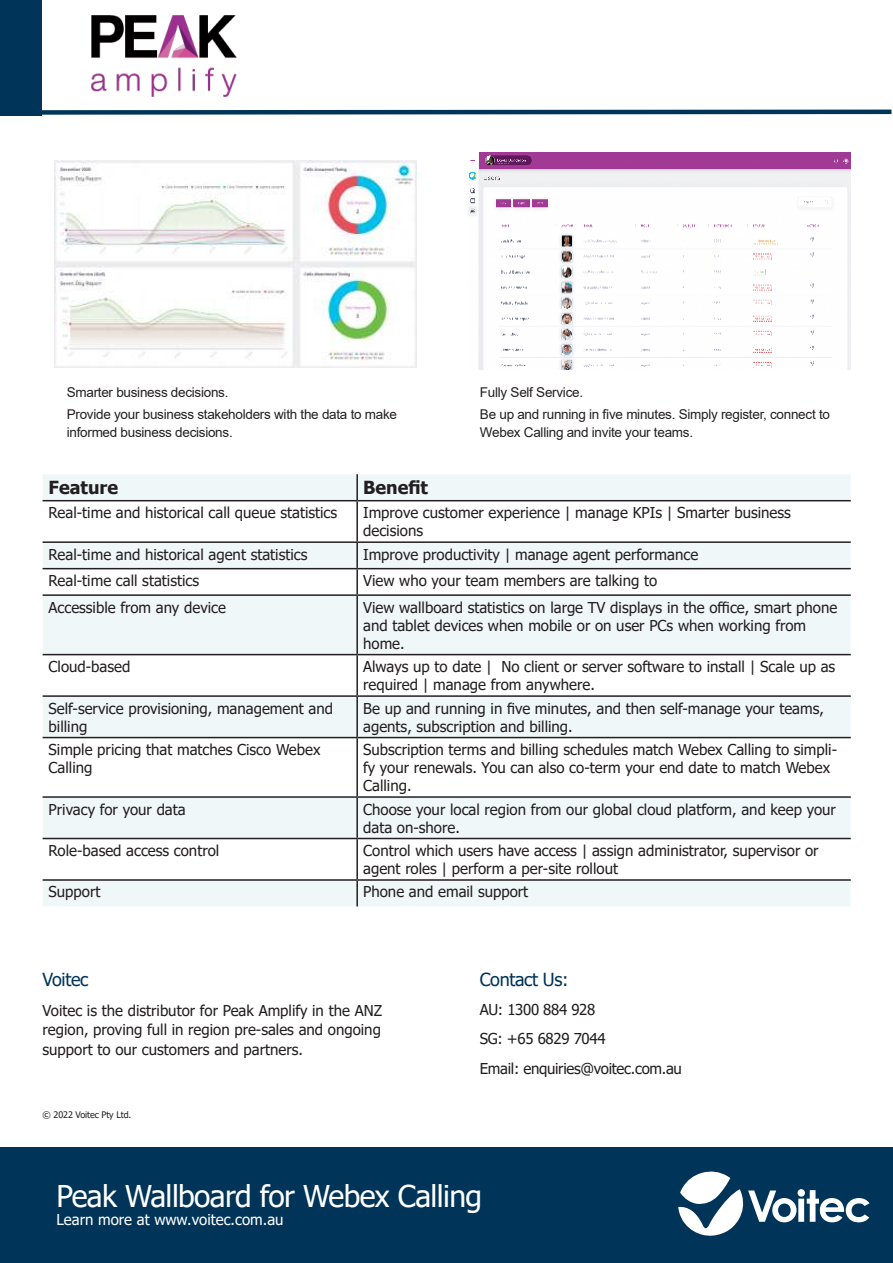
<style>
.page{position:relative;width:893px;height:1263px;background:#fff}
.page>*{position:absolute;margin:0;border:0;box-sizing:border-box;transform-origin:0 0}
.t1{font:30px "Tahoma";letter-spacing:-.02em;color:#fff}
.t2{font:18px "Tahoma";letter-spacing:-.02em;color:#003458}
.t3{font:700 18px "Tahoma";color:#231f20}
.t4{font:15px/18px "Tahoma";color:#231f20}
.t5{font:15px/29.4px "Tahoma";letter-spacing:-.02em;color:#231f20}
.t6{font:15px "Tahoma";color:#fff}
.t7{font:13.5px/22.2px "Arial";letter-spacing:-.02em;color:#231f20}
.t8{font:9px "Tahoma";letter-spacing:-.01em;color:#231f20}
</style>
<div class="page">
<img style="left:54px;top:161px;width:363px;height:206px">
<img style="left:468px;top:152px;width:383px;height:218px">
<div style="left:43px;top:474px;width:808px;height:432px;background:#f0f7f9"></div>
<svg style="left:43px;top:501px;width:808px;height:378px"></svg>
<hr style="left:356px;top:474px;width:2px;height:26px;background:#231f20">
<hr style="left:43px;top:500px;width:314px;height:1px;background:#231f20">
<hr style="left:357px;top:500px;width:494px;height:1px;background:#231f20">
<hr style="left:356px;top:501px;width:2px;height:40px;background:#231f20">
<hr style="left:43px;top:541px;width:314px;height:2px;background:#231f20">
<hr style="left:357px;top:541px;width:494px;height:2px;background:#231f20">
<hr style="left:356px;top:543px;width:2px;height:25px;background:#231f20">
<hr style="left:43px;top:568px;width:314px;height:1px;background:#231f20">
<hr style="left:357px;top:568px;width:494px;height:1px;background:#231f20">
<hr style="left:356px;top:569px;width:2px;height:25px;background:#231f20">
<hr style="left:43px;top:594px;width:314px;height:2px;background:#231f20">
<hr style="left:357px;top:594px;width:494px;height:2px;background:#231f20">
<hr style="left:356px;top:596px;width:2px;height:58px;background:#231f20">
<hr style="left:43px;top:654px;width:314px;height:1px;background:#231f20">
<hr style="left:357px;top:654px;width:494px;height:1px;background:#231f20">
<hr style="left:356px;top:655px;width:2px;height:40px;background:#231f20">
<hr style="left:43px;top:695px;width:314px;height:2px;background:#231f20">
<hr style="left:357px;top:695px;width:494px;height:2px;background:#231f20">
<hr style="left:356px;top:697px;width:2px;height:40px;background:#231f20">
<hr style="left:43px;top:737px;width:314px;height:1px;background:#231f20">
<hr style="left:357px;top:737px;width:494px;height:1px;background:#231f20">
<hr style="left:356px;top:738px;width:2px;height:58px;background:#231f20">
<hr style="left:43px;top:796px;width:314px;height:2px;background:#231f20">
<hr style="left:357px;top:796px;width:494px;height:2px;background:#231f20">
<hr style="left:356px;top:798px;width:2px;height:40px;background:#231f20">
<hr style="left:43px;top:838px;width:314px;height:1px;background:#231f20">
<hr style="left:357px;top:838px;width:494px;height:1px;background:#231f20">
<hr style="left:356px;top:839px;width:2px;height:40px;background:#231f20">
<hr style="left:43px;top:879px;width:314px;height:2px;background:#231f20">
<hr style="left:357px;top:879px;width:494px;height:2px;background:#231f20">
<hr style="left:356px;top:881px;width:2px;height:25px;background:#231f20">
<div style="left:0;top:1147px;width:893px;height:116px;background:#003458"></div>
<div style="left:0;top:0;width:41px;height:115px;background:#003458"></div>
<svg style="left:678px;top:1171px;width:191px;height:65px"></svg>
<img style="left:92px;top:16px;width:145px;height:81px">
<svg style="left:35px;top:107px;width:857px;height:9px"></svg>
<p class="t7" style="left:67px;top:381px;width:332px">Smarter business decisions.<br>Provide your business stakeholders with the data to make</p>
<p class="t7" style="left:67px;top:421px;width:168px">informed business decisions.</p>
<p class="t7" style="left:480px;top:381px;width:351px">Fully Self Service.<br>Be up and running in five minutes. Simply register, connect to</p>
<p class="t7" style="left:480px;top:421px;width:215px">Webex Calling and invite your teams.</p>
<p class="t3" style="left:49px;top:480px;width:71px">Feature</p>
<p class="t3" style="left:363px;top:475px;width:66px">Benefit</p>
<p class="t4" style="left:49px;top:505px;width:290px">Real-time and historical call queue statistics</p>
<p class="t4" style="left:363px;top:505px;width:429px">Improve customer experience | manage KPIs | Smarter business decisions</p>
<p class="t4" style="left:49px;top:546px;width:260px">Real-time and historical agent statistics</p>
<p class="t4" style="left:363px;top:546px;width:337px">Improve productivity | manage agent performance</p>
<p class="t4" style="left:49px;top:573px;width:152px">Real-time call statistics</p>
<p class="t4" style="left:363px;top:573px;width:296px">View who your team members are talking to</p>
<p class="t4" style="left:49px;top:599px;width:179px">Accessible from any device</p>
<p class="t4" style="left:363px;top:599px;width:476px">View wallboard statistics on large TV displays in the office, smart phone and tablet devices when mobile or on user PCs when working from home.</p>
<p class="t4" style="left:49px;top:659px;width:83px">Cloud-based</p>
<p class="t4" style="left:363px;top:659px;width:474px">Always up to date | No client or server software to install | Scale up as required | manage from anywhere.</p>
<p class="t4" style="left:49px;top:700px;width:286px">Self-service provisioning, management and billing</p>
<p class="t4" style="left:363px;top:700px;width:462px">Be up and running in five minutes, and then self-manage your teams, agents, subscription and billing.</p>
<p class="t4" style="left:49px;top:742px;width:273px">Simple pricing that matches Cisco Webex<br>Calling</p>
<p class="t4" style="left:363px;top:742px;width:475px">Subscription terms and billing schedules match Webex Calling to simpli&shy;fy your renewals. You can also co-term your end date to match Webex<br>Calling.</p>
<p class="t4" style="left:49px;top:801px;width:139px">Privacy for your data</p>
<p class="t4" style="left:363px;top:801px;width:474px">Choose your local region from our global cloud platform, and keep your data on-shore.</p>
<p class="t4" style="left:49px;top:843px;width:172px">Role-based access control</p>
<p class="t4" style="left:363px;top:843px;width:457px">Control which users have access | assign administrator, supervisor or agent roles | perform a per-site rollout</p>
<p class="t4" style="left:49px;top:884px;width:53px">Support</p>
<p class="t4" style="left:363px;top:884px;width:167px">Phone and email support</p>
<p class="t2" style="left:43px;top:972px;width:47px">Voitec</p>
<p class="t4" style="left:43px;top:1002px;width:341px;line-height:19.5px;text-align:justify">Voitec is the distributor for Peak Amplify in the ANZ region, proving full in region pre-sales and ongoing support to our customers and partners.</p>
<p class="t8" style="left:43px;top:1111px;width:90px">© 2022 Voitec Pty Ltd.</p>
<p class="t2" style="left:480px;top:972px;width:90px">Contact Us:</p>
<p class="t5" style="left:480px;top:996px;width:204px">AU: 1300 884 928<br>SG: +65 6829 7044<br>Email: enquiries@voitec.com.au</p>
<h1 class="t1" style="left:56px;top:1184px;width:427px">Peak Wallboard for Webex Calling</h1>
<p class="t6" style="left:56px;top:1214px;width:229px">Learn more at www.voitec.com.au</p>
</div>
